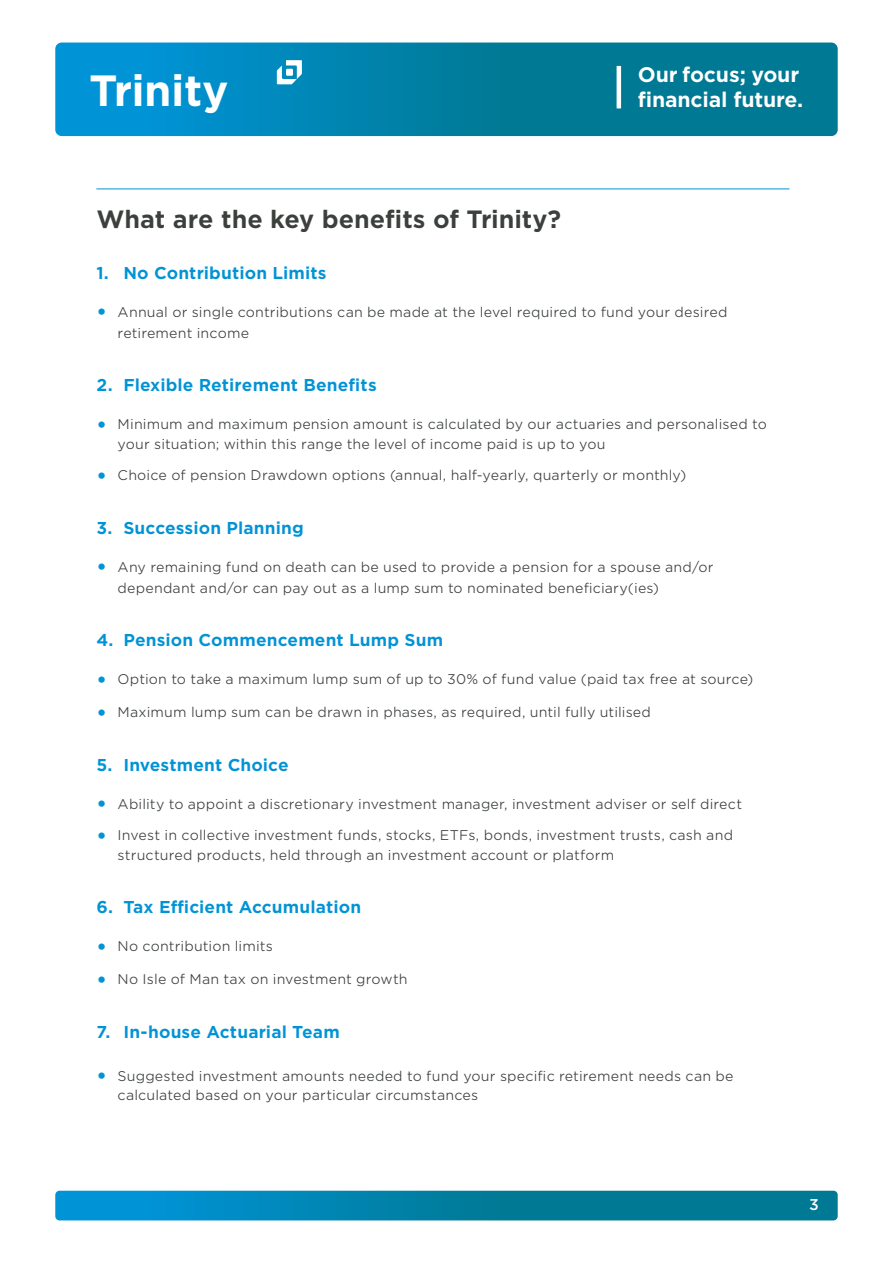
<style>
.page{position:relative;width:893px;height:1263px;background:#fff}
.page>*{position:absolute;margin:0;border:0;box-sizing:border-box;transform-origin:0 0}
.t1{font:700 42px "Gotham S Sm";letter-spacing:-.015em;color:#fff}
.t2{font:700 24px "Gotham S Sm";letter-spacing:-.005em;color:#3b403c}
.t3{font:700 20.25px "Gotham S Sm";letter-spacing:-.01em;color:#fff}
.t4{font:700 16.5px "Gotham S Sm";letter-spacing:.005em;color:#0093d6}
.t5{font:500 15px "Gotham S Sm";color:#fff}
.t6{font:300 13.5px/19.5px "Gotham S Sm";letter-spacing:.01em;color:#3b403c}
.s1{font-family:"Gotham";font-weight:700;font-size:21px;color:#0093d6}
</style>
<div class="page">
<svg style="left:55px;top:1191px;width:783px;height:29px;background:#0082aa"></svg>
<svg style="left:55px;top:43px;width:783px;height:93px;background:#0082aa"></svg>
<hr style="left:617px;top:66px;width:4px;height:42px;background:#fff">
<svg style="left:277px;top:60px;width:25px;height:24px"></svg>
<hr style="left:96px;top:189px;width:693px;height:1px;background:#0093d6">
<h1 class="t1" style="left:89px;top:62px;width:141px">Trinity</h1>
<h3 class="t3" style="left:638px;top:61px;width:163px">Our focus; your</h3>
<h3 class="t3" style="left:638px;top:85px;width:167px">financial future.</h3>
<h2 class="t2" style="left:96px;top:202px;width:466px">What are the key benefits of Trinity?</h2>
<p class="t4" style="left:96px;top:261px;width:232px">1. No Contribution Limits</p>
<p class="t6" style="left:118px;top:301px;width:611px;line-height:21px;text-indent:-21px"><span class="s1">•</span> Annual or single contributions can be made at the level required to fund your desired retirement income</p>
<p class="t4" style="left:96px;top:374px;width:282px">2. Flexible Retirement Benefits</p>
<p class="t6" style="left:118px;top:414px;width:651px;text-indent:-21px"><span class="s1">•</span> Minimum and maximum pension amount is calculated by our actuaries and personalised to your situation; within this range the level of income paid is up to you</p>
<p class="t6" style="left:96px;top:465px;width:591px"><span class="s1">•</span> Choice of pension Drawdown options (annual, half-yearly, quarterly or monthly)</p>
<p class="t4" style="left:96px;top:516px;width:209px">3. Succession Planning</p>
<p class="t6" style="left:118px;top:556px;width:597px;line-height:21px;text-indent:-21px"><span class="s1">•</span> Any remaining fund on death can be used to provide a pension for a spouse and/or dependant and/or can pay out as a lump sum to nominated beneficiary(ies)</p>
<p class="t4" style="left:96px;top:629px;width:348px">4. Pension Commencement Lump Sum</p>
<p class="t6" style="left:96px;top:669px;width:658px"><span class="s1">•</span> Option to take a maximum lump sum of up to 30% of fund value (paid tax free at source)</p>
<p class="t6" style="left:96px;top:702px;width:556px"><span class="s1">•</span> Maximum lump sum can be drawn in phases, as required, until fully utilised</p>
<p class="t4" style="left:96px;top:753px;width:194px">5. Investment Choice</p>
<p class="t6" style="left:96px;top:794px;width:647px"><span class="s1">•</span> Ability to appoint a discretionary investment manager, investment adviser or self direct</p>
<p class="t6" style="left:118px;top:825px;width:617px;text-indent:-21px"><span class="s1">•</span> Invest in collective investment funds, stocks, ETFs, bonds, investment trusts, cash and structured products, held through an investment account or platform</p>
<p class="t4" style="left:96px;top:896px;width:266px">6. Tax Efficient Accumulation</p>
<p class="t6" style="left:96px;top:936px;width:178px"><span class="s1">•</span> No contribution limits</p>
<p class="t6" style="left:96px;top:969px;width:313px"><span class="s1">•</span> No Isle of Man tax on investment growth</p>
<p class="t4" style="left:96px;top:1020px;width:245px">7. In-house Actuarial Team</p>
<p class="t6" style="left:118px;top:1066px;width:617px;text-indent:-21px"><span class="s1">•</span> Suggested investment amounts needed to fund your specific retirement needs can be calculated based on your particular circumstances</p>
<p class="t5" style="left:809px;top:1194px;width:11px">3</p>
</div>
